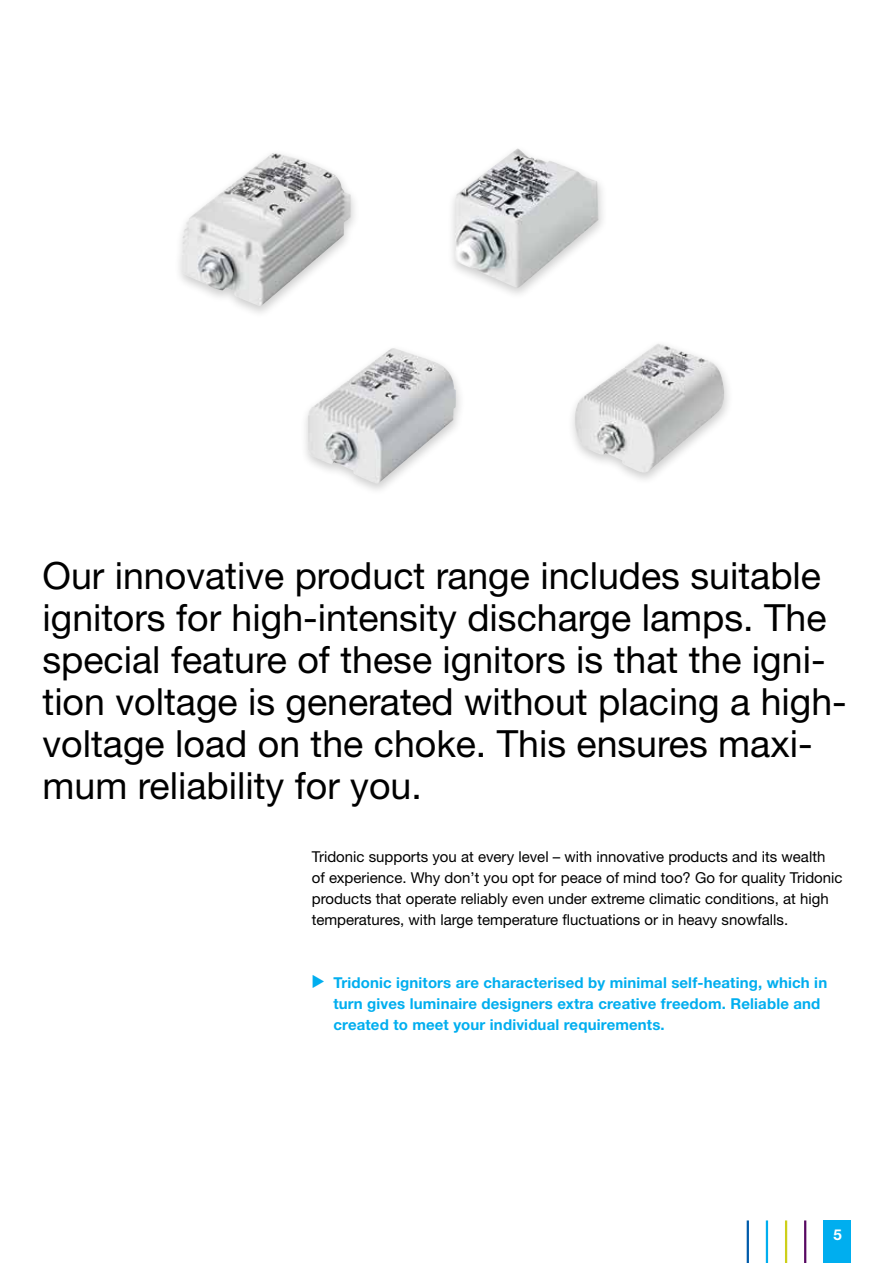
<style>
.page{position:relative;width:893px;height:1263px;background:#fff}
.page>*{position:absolute;margin:0;border:0;box-sizing:border-box;transform-origin:0 0}
.t1{font:37.5px/42px "Helvetica Neue LTW1 G";color:#000}
.t2{font:15px/21px "Helvetica Neue LTW1 G";color:#000}
.t3{font:700 15px/21px "Helvetica Neue LTW1 G";letter-spacing:.01em;color:#00aeef}
.t4{font:700 15px "Helvetica Neue LTW1 G";color:#fff}
</style>
<div class="page">
<hr style="left:804px;top:1220px;width:2px;height:43px;background:#570861">
<hr style="left:785px;top:1220px;width:2px;height:43px;background:#cdcf19">
<hr style="left:766px;top:1220px;width:2px;height:43px;background:#00aeef">
<hr style="left:747px;top:1220px;width:2px;height:43px;background:#005baa">
<div style="left:824px;top:1220px;width:27px;height:43px;background:#00aeef"></div>
<img style="left:182px;top:153px;width:169px;height:153px">
<img style="left:307px;top:348px;width:149px;height:136px">
<img style="left:575px;top:343px;width:150px;height:130px">
<div style="left:447px;top:144px;width:161px;height:156px;background:#000;opacity:.2"></div>
<img style="left:455px;top:148px;width:144px;height:140px">
<p class="t1" style="left:43px;top:554px;width:806px">Our innovative product range includes suitable ignitors for high-intensity discharge lamps. The special feature of these ignitors is that the igni&shy;tion voltage is generated without placing a high&shy;voltage load on the choke. This ensures maxi&shy;mum reliability for you.</p>
<p class="t2" style="left:312px;top:846px;width:532px">Tridonic supports you at every level – with innovative products and its wealth<br>of experience. Why don’t you opt for peace of mind too? Go for quality Tridonic products that operate reliably even under extreme climatic conditions, at high temperatures, with large temperature fluctuations or in heavy snowfalls.</p>
<p class="t3" style="left:333px;top:972px;width:495px">Tridonic ignitors are characterised by minimal self-heating, which in turn gives luminaire designers extra creative freedom. Reliable and created to meet your individual requirements.</p>
<p class="t4" style="left:833px;top:1225px;width:10px">5</p>
</div>
